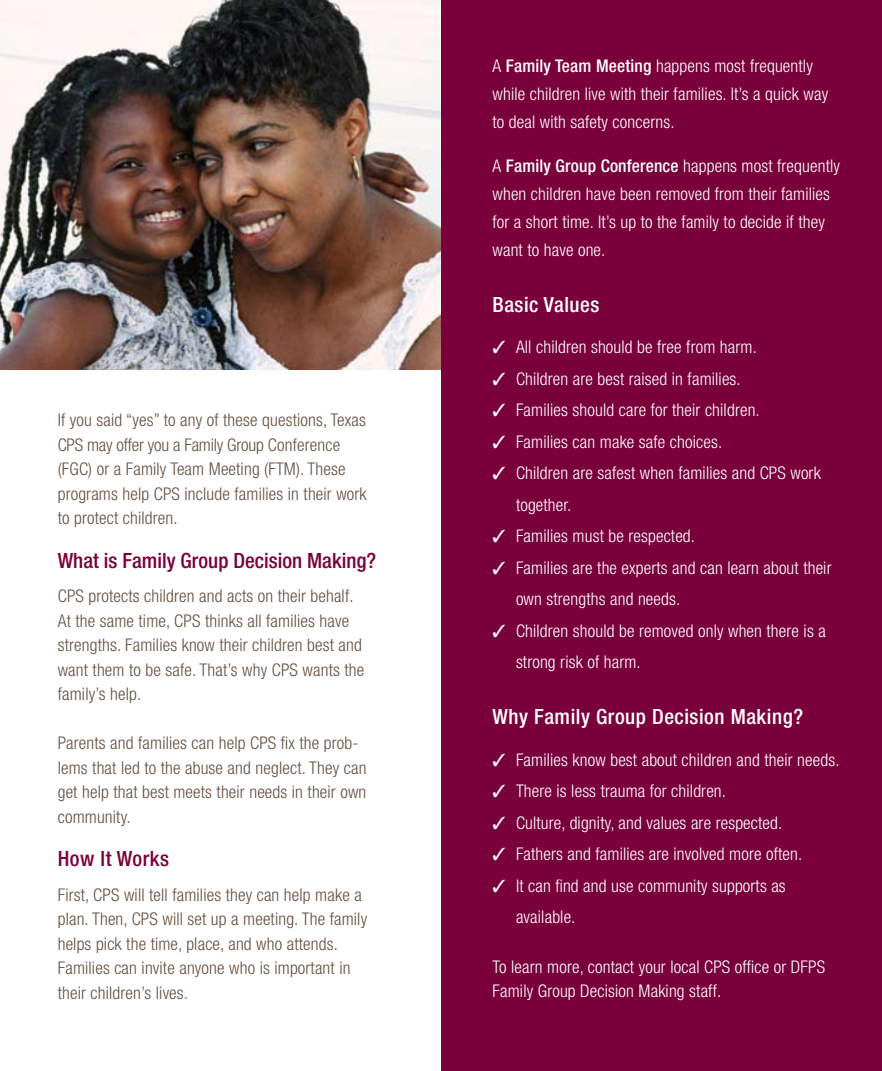
<style>
.page{position:relative;width:882px;height:1071px;background:#fff}
.page>*{position:absolute;margin:0;border:0;box-sizing:border-box;transform-origin:0 0}
.headlines{font:500 condensed 21px "Helvetica Neue";letter-spacing:.025em;color:#fff}
.headlines-2{font:500 condensed 21px "Helvetica Neue";color:#7a003b}
.headlines-3{font:500 condensed 21px "Helvetica Neue";letter-spacing:.025em;color:#7a003b}
.paragraph_black{font:300 condensed 17.5px/24.5px "Helvetica Neue LT Std";letter-spacing:.01em;color:#674f3f}
.Paragraph_Style_1{font:300 condensed 17.5px/31.5px "Helvetica Neue LT Std";letter-spacing:.01em;color:#fff}
.paragraph_black-2{font:300 condensed 17.5px/28px "Helvetica Neue LT Std";letter-spacing:.01em;color:#fff}
.s1{font-family:"Helvetica Neue";font-weight:500}
</style>
<div class="page">
<div style="left:441px;top:0;width:441px;height:1071px;background:#7a003b"></div>
<img style="left:0;top:0;width:441px;height:369px">
<p class="paragraph_black" style="left:58px;top:408px;width:310px">If you said “yes” to any of these questions, Texas CPS may offer you a Family Group Conference (FGC) or a Family Team Meeting (FTM). These programs help CPS include families in their work to protect children.</p>
<p class="headlines-2" style="left:58px;top:548px;width:320px">What is Family Group Decision Making?</p>
<p class="paragraph_black" style="left:58px;top:584px;width:308px">CPS protects children and acts on their behalf.<br>At the same time, CPS thinks all families have strengths. Families know their children best and want them to be safe. That’s why CPS wants the family’s help.</p>
<p class="paragraph_black" style="left:58px;top:731px;width:310px">Parents and families can help CPS fix the prob&shy;lems that led to the abuse and neglect. They can get help that best meets their needs in their own community.</p>
<p class="headlines-3" style="left:58px;top:846px;width:113px">How It Works</p>
<p class="paragraph_black" style="left:58px;top:882px;width:311px">First, CPS will tell families they can help make a plan. Then, CPS will set up a meeting. The family helps pick the time, place, and who attends.<br>Families can invite anyone who is important in their children’s lives.</p>
<p class="paragraph_black-2" style="left:493px;top:52px;width:337px">A <span class="s1">Family Team Meeting</span> happens most frequently while children live with their families. It’s a quick way to deal with safety concerns.</p>
<p class="paragraph_black-2" style="left:493px;top:152px;width:349px">A <span class="s1">Family Group Conference</span> happens most frequently when children have been removed from their families for a short time. It’s up to the family to decide if they want to have one.</p>
<p class="headlines" style="left:493px;top:292px;width:108px">Basic Values</p>
<p class="Paragraph_Style_1" style="left:493px;top:331px;width:266px">✓ All children should be free from harm.</p>
<p class="Paragraph_Style_1" style="left:493px;top:363px;width:250px">✓ Children are best raised in families.</p>
<p class="Paragraph_Style_1" style="left:493px;top:394px;width:269px">✓ Families should care for their children.</p>
<p class="Paragraph_Style_1" style="left:493px;top:426px;width:231px">✓ Families can make safe choices.</p>
<p class="Paragraph_Style_1" style="left:516px;top:457px;width:306px;text-indent:-23px">✓ Children are safest when families and CPS work together.</p>
<p class="Paragraph_Style_1" style="left:493px;top:520px;width:204px">✓ Families must be respected.</p>
<p class="Paragraph_Style_1" style="left:516px;top:552px;width:317px;text-indent:-23px">✓ Families are the experts and can learn about their own strengths and needs.</p>
<p class="Paragraph_Style_1" style="left:516px;top:615px;width:311px;text-indent:-23px">✓ Children should be removed only when there is a strong risk of harm.</p>
<p class="headlines" style="left:493px;top:704px;width:312px">Why Family Group Decision Making?</p>
<p class="Paragraph_Style_1" style="left:493px;top:744px;width:349px">✓ Families know best about children and their needs.</p>
<p class="Paragraph_Style_1" style="left:493px;top:775px;width:235px">✓ There is less trauma for children.</p>
<p class="Paragraph_Style_1" style="left:493px;top:807px;width:291px">✓ Culture, dignity, and values are respected.</p>
<p class="Paragraph_Style_1" style="left:493px;top:838px;width:311px">✓ Fathers and families are involved more often.</p>
<p class="Paragraph_Style_1" style="left:516px;top:870px;width:271px;text-indent:-23px">✓ It can find and use community supports as available.</p>
<p class="paragraph_black-2" style="left:493px;top:954px;width:334px;line-height:24.5px">To learn more, contact your local CPS office or DFPS<br>Family Group Decision Making staff.</p>
</div>
